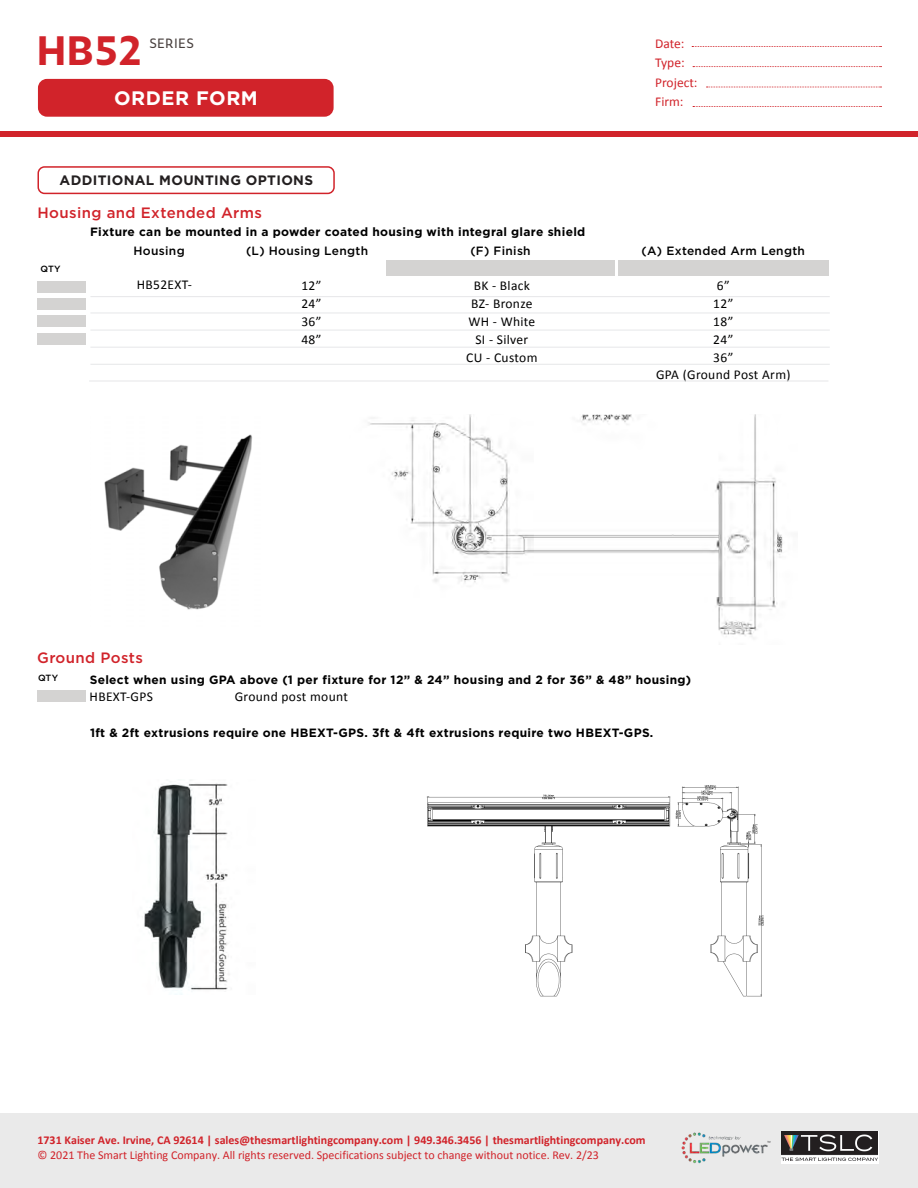
<style>
.page{position:relative;width:918px;height:1188px;background:#fff}
.page>*{position:absolute;margin:0;border:0;box-sizing:border-box;transform-origin:0 0}
.t1{font:700 39px "Zeitung Pro";color:#d1232a}
.t2{font:700 19.5px "Gotham";letter-spacing:.025em;color:#fff}
.t3{font:500 15px "Gotham";letter-spacing:.025em;color:#d1232a}
.t4{font:700 13.65px "Gotham";letter-spacing:.025em;color:#231f20}
.t5{font:13.5px "Calibri";letter-spacing:.025em;color:#000}
.t6{font:13.5px/19.5px "Calibri";color:#d1232a}
.t7{font:13.05px "Zeitung Pro";color:#48403e}
.t8{font:700 12px "Gotham";letter-spacing:.025em;color:#000}
.t9{font:700 12px "Calibri";color:#d1232a}
.t10{font:12px "Calibri";color:#d1232a}
.t11{font:500 12px "Gotham";letter-spacing:.025em;color:#000}
.t12{font:500 9px "Gotham";letter-spacing:.005em;color:#000}
</style>
<div class="page">
<div style="left:0;top:1113px;width:918px;height:75px;background:#eaeaea"></div>
<svg style="left:692px;top:46px;width:189px;height:1px"></svg>
<svg style="left:693px;top:66px;width:188px;height:1px"></svg>
<svg style="left:706px;top:87px;width:175px;height:1px"></svg>
<svg style="left:693px;top:106px;width:188px;height:1px"></svg>
<img style="left:782px;top:1132px;width:96px;height:32px">
<img style="left:681px;top:1132px;width:90px;height:32px">
<div style="left:0;top:131px;width:918px;height:6px;background:#d1232a"></div>
<div style="left:38px;top:79px;width:296px;height:38px;background:#d1232a;border-radius:9px"></div>
<div style="left:38px;top:166px;width:297px;height:28px;border:2px solid #d1232a;border-radius:6px"></div>
<div style="left:38px;top:281px;width:48px;height:12px;background:#d4d3d2"></div>
<div style="left:38px;top:298px;width:48px;height:12px;background:#d4d3d2"></div>
<div style="left:38px;top:315px;width:48px;height:12px;background:#d4d3d2"></div>
<div style="left:38px;top:333px;width:48px;height:12px;background:#d4d3d2"></div>
<div style="left:386px;top:261px;width:229px;height:15px;background:#d4d3d2"></div>
<div style="left:618px;top:261px;width:210px;height:15px;background:#d4d3d2"></div>
<hr style="left:89px;top:381px;width:739px;height:1px;background:#e6e7e9">
<hr style="left:90px;top:364px;width:740px;height:1px;background:#e6e7e9">
<hr style="left:90px;top:347px;width:740px;height:1px;background:#e6e7e9">
<hr style="left:90px;top:330px;width:740px;height:1px;background:#e6e7e9">
<hr style="left:90px;top:313px;width:740px;height:1px;background:#e6e7e9">
<hr style="left:90px;top:296px;width:740px;height:1px;background:#e6e7e9">
<img style="left:104px;top:434px;width:148px;height:176px">
<img style="left:368px;top:414px;width:415px;height:223px">
<img style="left:144px;top:780px;width:85px;height:210px">
<img style="left:426px;top:785px;width:338px;height:212px">
<div style="left:37px;top:690px;width:49px;height:12px;background:#d4d3d2"></div>
<p class="t1" style="left:36px;top:21px;width:107px">HB52</p>
<p class="t7" style="left:149px;top:33px;width:47px">SERIES</p>
<p class="t2" style="left:114px;top:85px;width:145px">ORDER FORM</p>
<p class="t4" style="left:60px;top:171px;width:255px">ADDITIONAL MOUNTING OPTIONS</p>
<p class="t3" style="left:38px;top:203px;width:226px">Housing and Extended Arms</p>
<p class="t8" style="left:90px;top:224px;width:497px">Fixture can be mounted in a powder coated housing with integral glare shield</p>
<p class="t6" style="left:655px;top:33px;width:44px">Date:<br>Type:<br>Project:<br>Firm:</p>
<p class="t12" style="left:40px;top:263px;width:22px">QTY</p>
<p class="t11" style="left:134px;top:243px;width:53px">Housing</p>
<p class="t11" style="left:246px;top:243px;width:124px">(L) Housing Length</p>
<p class="t11" style="left:470px;top:243px;width:62px">(F) Finish</p>
<p class="t11" style="left:642px;top:243px;width:165px">(A) Extended Arm Length</p>
<p class="t5" style="left:137px;top:276px;width:57px">HB52EXT-</p>
<p class="t5" style="left:301px;top:277px;width:22px">12”</p>
<p class="t5" style="left:301px;top:295px;width:22px">24”</p>
<p class="t5" style="left:301px;top:313px;width:22px">36”</p>
<p class="t5" style="left:301px;top:331px;width:22px">48”</p>
<p class="t5" style="left:474px;top:277px;width:58px">BK - Black</p>
<p class="t5" style="left:471px;top:295px;width:63px">BZ- Bronze</p>
<p class="t5" style="left:468px;top:313px;width:68px">WH - White</p>
<p class="t5" style="left:475px;top:331px;width:54px">SI - Silver</p>
<p class="t5" style="left:466px;top:349px;width:73px">CU - Custom</p>
<p class="t5" style="left:717px;top:277px;width:14px">6”</p>
<p class="t5" style="left:713px;top:295px;width:22px">12”</p>
<p class="t5" style="left:713px;top:313px;width:22px">18”</p>
<p class="t5" style="left:713px;top:331px;width:22px">24”</p>
<p class="t5" style="left:713px;top:349px;width:22px">36”</p>
<p class="t5" style="left:656px;top:367px;width:136px">GPA (Ground Post Arm)</p>
<p class="t3" style="left:37px;top:648px;width:107px">Ground Posts</p>
<p class="t12" style="left:38px;top:672px;width:22px">QTY</p>
<p class="t8" style="left:90px;top:672px;width:603px">Select when using GPA above (1 per fixture for 12” &amp; 24” housing and 2 for 36” &amp; 48” housing)</p>
<p class="t5" style="left:90px;top:688px;width:65px">HBEXT-GPS</p>
<p class="t5" style="left:235px;top:688px;width:115px">Ground post mount</p>
<p class="t8" style="left:90px;top:725px;width:565px">1ft &amp; 2ft extrusions require one HBEXT-GPS. 3ft &amp; 4ft extrusions require two HBEXT-GPS.</p>
<p class="t9" style="left:37px;top:1132px;width:610px">1731 Kaiser Ave. Irvine, CA 92614 | sales@thesmartlightingcompany.com | 949.346.3456 | thesmartlightingcompany.com</p>
<p class="t10" style="left:37px;top:1147px;width:563px">© 2021 The Smart Lighting Company. All rights reserved. Specifications subject to change without notice. Rev. 2/23</p>
</div>
